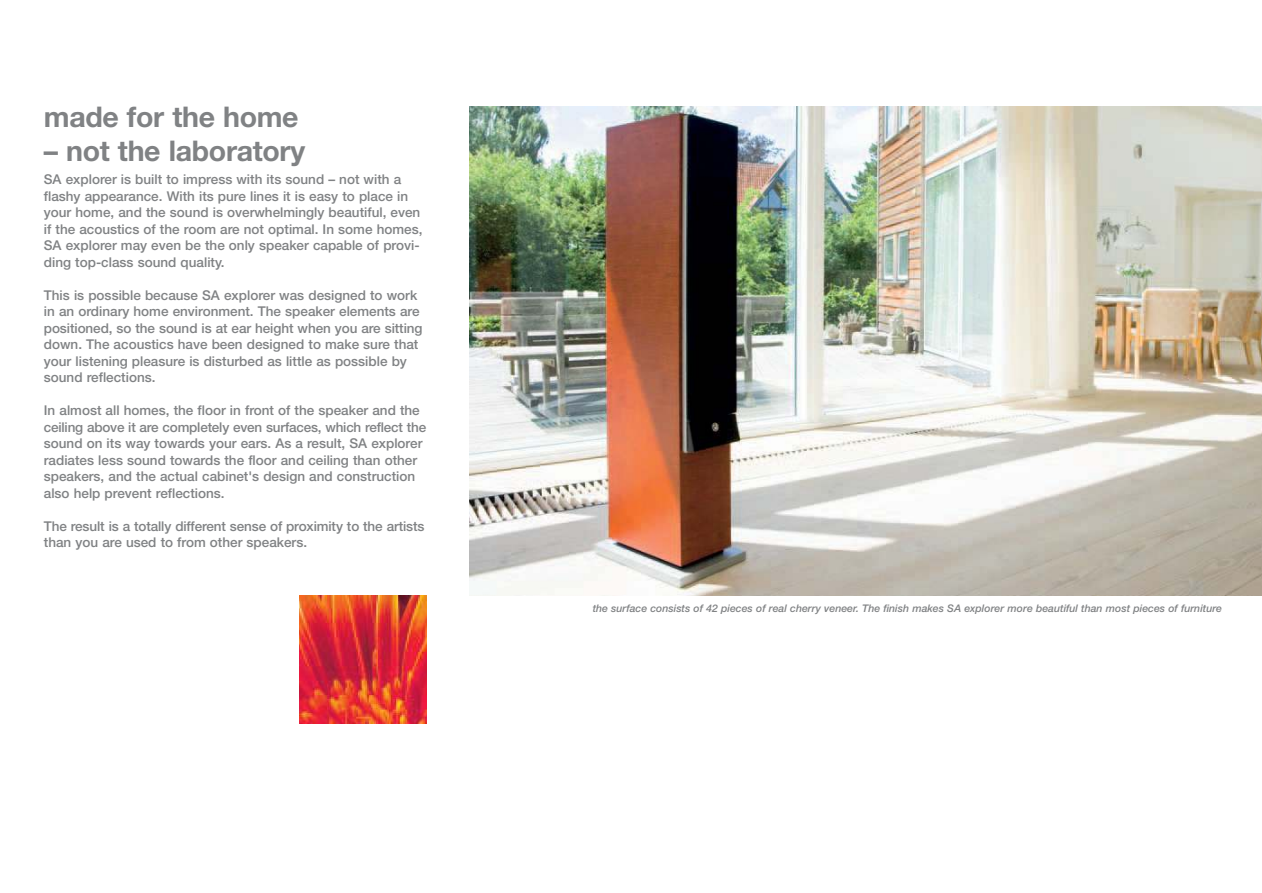
<style>
.page{position:relative;width:1262px;height:893px;background:#fff}
.page>*{position:absolute;margin:0;border:0;box-sizing:border-box;transform-origin:0 0}
.t1{font:700 28.5px "Helvetica Neue";letter-spacing:-.01em;color:#808284}
.t2{font:500 13.5px/16.5px "Helvetica Neue";color:#808284}
.t3{font:italic 500 10.5px "Helvetica Neue";color:#808284}
</style>
<div class="page">
<img style="left:469px;top:106px;width:793px;height:489px">
<img style="left:299px;top:595px;width:128px;height:128px">
<h1 class="t1" style="left:44px;top:106px;width:256px">made for the home</h1>
<h1 class="t1" style="left:44px;top:140px;width:263px">– not the laboratory</h1>
<p class="t2" style="left:44px;top:172px;width:380px">SA explorer is built to impress with its sound – not with a flashy appearance. With its pure lines it is easy to place in your home, and the sound is overwhelmingly beautiful, even if the acoustics of the room are not optimal. In some homes, SA explorer may even be the only speaker capable of provi&shy;ding top-class sound quality.</p>
<p class="t2" style="left:44px;top:288px;width:380px">This is possible because SA explorer was designed to work in an ordinary home environment. The speaker elements are positioned, so the sound is at ear height when you are sitting down. The acoustics have been designed to make sure that your listening pleasure is disturbed as little as possible by sound reflections.</p>
<p class="t2" style="left:44px;top:403px;width:384px">In almost all homes, the floor in front of the speaker and the ceiling above it are completely even surfaces, which reflect the sound on its way towards your ears. As a result, SA explorer radiates less sound towards the floor and ceiling than other speakers, and the actual cabinet's design and construction also help prevent reflections.</p>
<p class="t2" style="left:44px;top:519px;width:382px">The result is a totally different sense of proximity to the artists than you are used to from other speakers.</p>
<p class="t3" style="left:592px;top:604px;width:631px">the surface consists of 42 pieces of real cherry veneer. The finish makes SA explorer more beautiful than most pieces of furniture</p>
</div>
